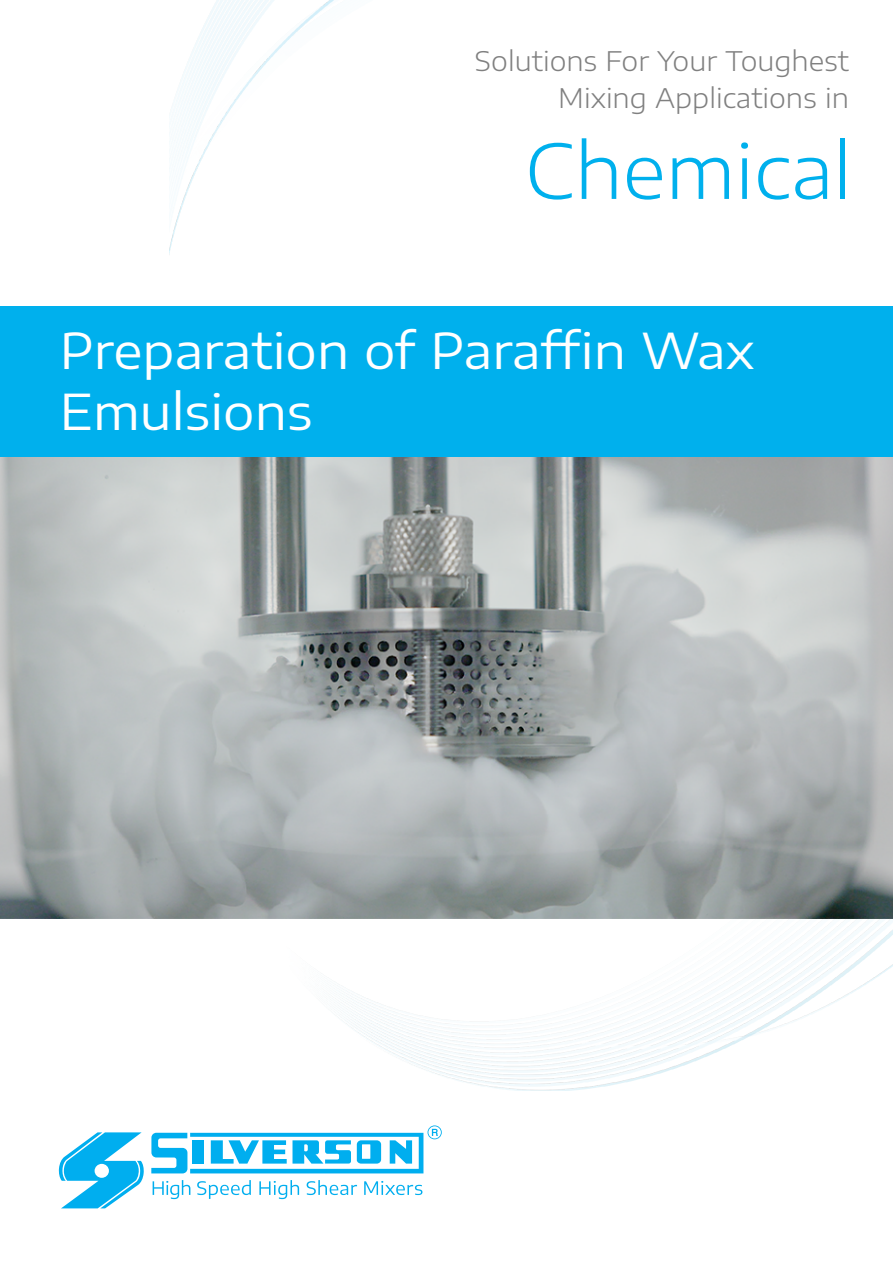
<style>
.page{position:relative;width:893px;height:1263px;background:#fff}
.page>*{position:absolute;margin:0;border:0;box-sizing:border-box;transform-origin:0 0}
.t1{font:300 75px "Encode Sans Expanded";color:#00b0ed}
.t2{font:49.5px/61.5px "Encode Sans Expanded";color:#fff}
.t3{font:300 27px/37.5px "Encode Sans Expanded";color:#808080;text-align:right}
</style>
<div class="page">
<img style="left:170px;top:0;width:723px;height:1090px">
<img style="left:0;top:456px;width:893px;height:462px">
<div style="left:0;top:306px;width:893px;height:150px;background:#00b0ed"></div>
<svg style="left:151px;top:1125px;width:291px;height:48px"></svg>
<svg style="left:58px;top:1132px;width:86px;height:76px"></svg>
<svg style="left:153px;top:1180px;width:37px;height:19px"></svg>
<svg style="left:197px;top:1180px;width:54px;height:19px"></svg>
<svg style="left:259px;top:1180px;width:40px;height:19px"></svg>
<svg style="left:307px;top:1180px;width:50px;height:15px"></svg>
<svg style="left:364px;top:1181px;width:58px;height:14px"></svg>
<p class="t3" style="left:475px;top:41px;width:376px">Solutions For Your Toughest<br>Mixing Applications in</p>
<h1 class="t1" style="left:525px;top:119px;width:328px">Chemical</h1>
<h2 class="t2" style="left:60px;top:317px;width:696px">Preparation of Paraffin Wax<br>Emulsions</h2>
</div>
